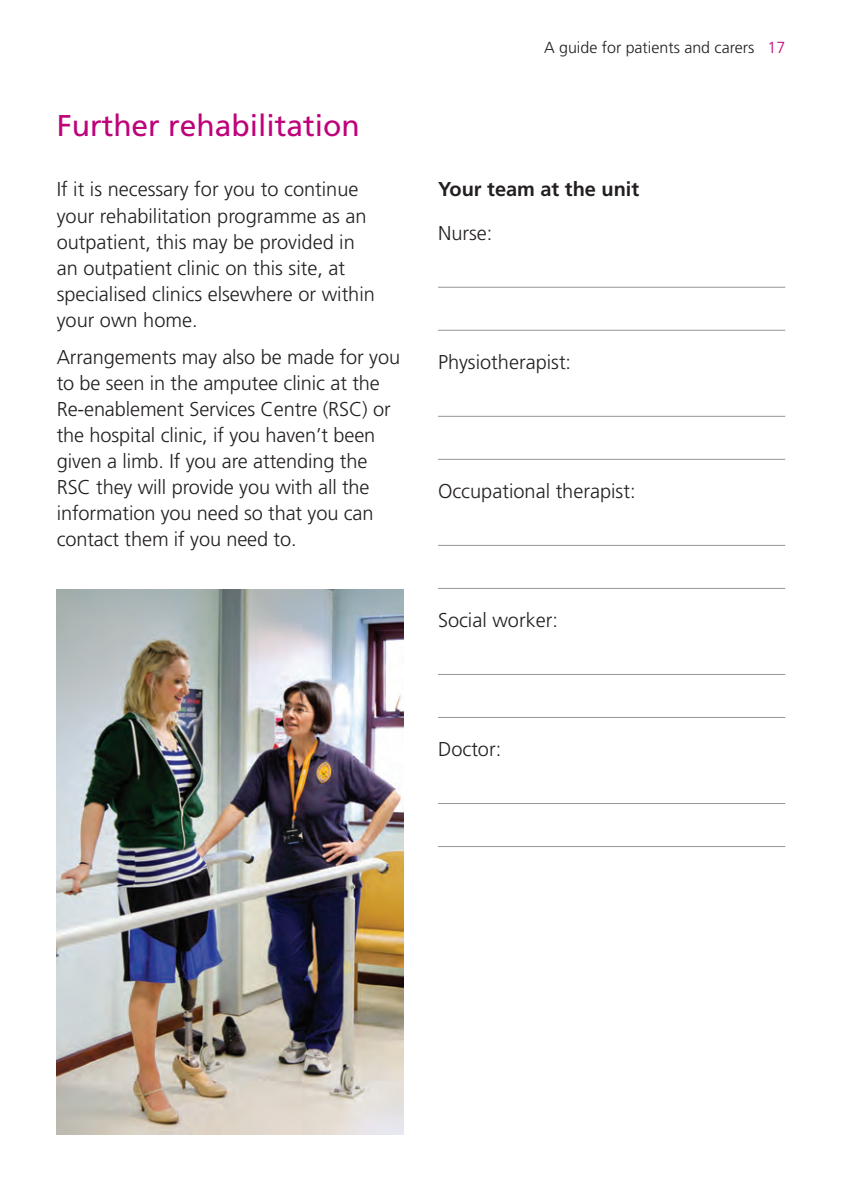
<style>
.page{position:relative;width:842px;height:1191px;background:#fff}
.page>*{position:absolute;margin:0;border:0;box-sizing:border-box;transform-origin:0 0}
.t1{font:30px "Frutiger";color:#be027a}
.t2{font:300 20px/26px "Frutiger";letter-spacing:-.005em;color:#231f20}
.t3{font:700 20px "Frutiger";color:#231f20}
.t4{font:300 16px "Frutiger";color:#231f20}
.s1{color:#be027a}
</style>
<div class="page">
<hr style="left:438px;top:287px;width:347px;height:1px;background:#939598">
<hr style="left:438px;top:330px;width:347px;height:1px;background:#939598">
<hr style="left:438px;top:416px;width:347px;height:1px;background:#939598">
<hr style="left:438px;top:459px;width:347px;height:1px;background:#939598">
<hr style="left:438px;top:545px;width:347px;height:1px;background:#939598">
<hr style="left:438px;top:588px;width:347px;height:1px;background:#939598">
<hr style="left:438px;top:674px;width:347px;height:1px;background:#939598">
<hr style="left:438px;top:717px;width:347px;height:1px;background:#939598">
<hr style="left:438px;top:803px;width:347px;height:1px;background:#939598">
<hr style="left:438px;top:846px;width:347px;height:1px;background:#939598">
<img style="left:57px;top:590px;width:347px;height:544px">
<h1 class="t1" style="left:57px;top:113px;width:304px">Further rehabilitation</h1>
<p class="t2" style="left:57px;top:178px;width:320px">If it is necessary for you to continue your rehabilitation programme as an outpatient, this may be provided in an outpatient clinic on this site, at specialised clinics elsewhere or within your own home.</p>
<p class="t2" style="left:57px;top:345px;width:345px">Arrangements may also be made for you to be seen in the amputee clinic at the Re-enablement Services Centre (RSC) or the hospital clinic, if you haven’t been given a limb. If you are attending the RSC they will provide you with all the information you need so that you can contact them if you need to.</p>
<p class="t4" style="left:544px;top:41px;width:243px">A guide for patients and carers <span class="s1">17</span></p>
<p class="t3" style="left:438px;top:181px;width:203px">Your team at the unit</p>
<p class="t2" style="left:438px;top:221px;width:56px">Nurse:</p>
<p class="t2" style="left:438px;top:350px;width:135px">Physiotherapist:</p>
<p class="t2" style="left:438px;top:479px;width:199px">Occupational therapist:</p>
<p class="t2" style="left:438px;top:608px;width:121px">Social worker:</p>
<p class="t2" style="left:438px;top:737px;width:65px">Doctor:</p>
</div>
